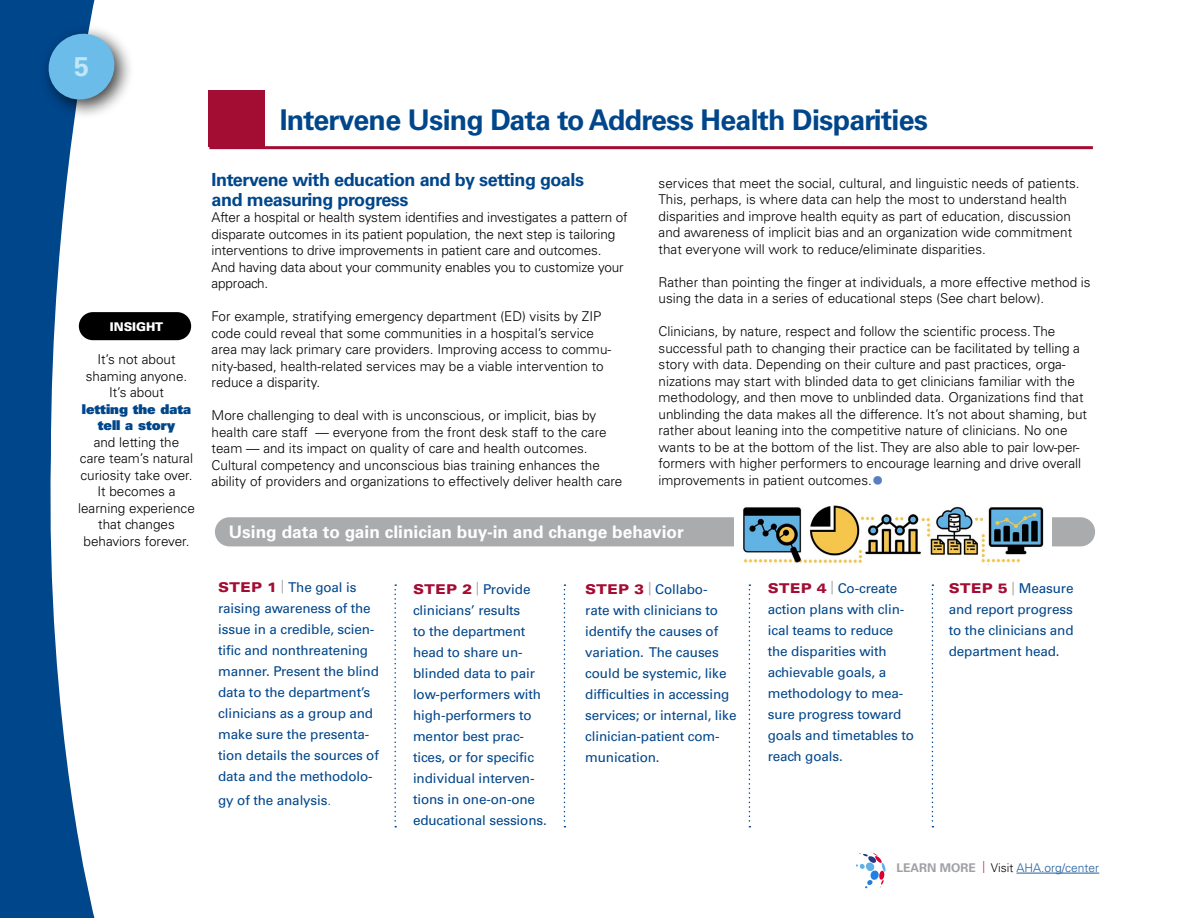
<style>
.page{position:relative;width:1188px;height:918px;background:#fff}
.page>*{position:absolute;margin:0;border:0;box-sizing:border-box;transform-origin:0 0}
.t1{font:700 28.5px "Univers LT Std";letter-spacing:-.025em;color:#00468b}
.t2{font:700 27px "Univers LT Std";color:#bfe7f7}
.t3{font:700 18px/19.5px "Univers LT Std";letter-spacing:-.025em;color:#00468b}
.t4{font:700 17.25px "Univers LT Std";color:#fff}
.t5{font:300 13.5px/16.5px "Univers LT Std";color:#000}
.t6{font:13.5px/21px "Univers LT Std";letter-spacing:-.01em;color:#00468b}
.t7{font:13.5px/16.5px "Univers LT Std X Black";color:#00468b;text-align:center}
.t8{font:300 12px "Univers LT Std";color:#215e9e}
.t9{font:900 12px "Univers LT Std";letter-spacing:-.01em;color:#fff}
.s1{font-size:24px;color:#567ec0}
.s2{font-weight:900;font-stretch:expanded;color:#a30c33}
.s3{color:#a9abac}
.s4{font-weight:300}
.s5{font-weight:700;color:#9fa1a4}
.s6{color:#d2232a}
.s7{color:#000}
</style>
<div class="page">
<div style="left:215px;top:517px;width:880px;height:29px;background:#a9abac;border-radius:15px"></div>
<hr style="left:209px;top:146px;width:884px;height:3px;background:#a30c33">
<div style="left:208px;top:91px;width:57px;height:56px;background:#a30c33"></div>
<div style="left:79px;top:312px;width:112px;height:28px;background:#000;border-radius:14px"></div>
<svg style="left:394px;top:584px;width:2px;height:243px"></svg>
<svg style="left:932px;top:584px;width:1px;height:243px"></svg>
<svg style="left:749px;top:584px;width:1px;height:243px"></svg>
<svg style="left:564px;top:584px;width:1px;height:243px"></svg>
<img style="left:737px;top:505px;width:312px;height:60px">
<hr style="left:1017px;top:873px;width:82px;height:1px;background:#215e9e">
<svg style="left:856px;top:852px;width:30px;height:36px"></svg>
<svg style="left:0;top:0;width:94px;height:918px;fill:#00468b"></svg>
<div style="left:39px;top:24px;width:95px;height:96px;background:#000;opacity:.75"></div>
<svg style="left:45px;top:30px;width:73px;height:73px;background:#63a3cb"></svg>
<h2 class="t2" style="left:74px;top:51px;width:17px">5</h2>
<p class="t9" style="left:110px;top:319px;width:55px">INSIGHT</p>
<p class="t5" style="left:86px;top:351px;width:103px;text-align:center">It’s not about shaming anyone.<br>It’s about</p>
<p class="t7" style="left:82px;top:401px;width:111px">letting the data tell a story</p>
<p class="t5" style="left:78px;top:434px;width:118px;text-align:center">and letting the<br>care team’s natural curiosity take over.<br>It becomes a learning experience that changes behaviors forever.</p>
<h1 class="t1" style="left:280px;top:103px;width:650px">Intervene Using Data to Address Health Disparities</h1>
<h3 class="t3" style="left:212px;top:170px;width:374px">Intervene with education and by setting goals and measuring progress</h3>
<p class="t5" style="left:212px;top:209px;width:417px">After a hospital or health system identifies and investigates a pattern of disparate outcomes in its patient population, the next step is tailoring interventions to drive improvements in patient care and outcomes.<br>And having data about your community enables you to customize your approach.</p>
<p class="t5" style="left:212px;top:308px;width:401px">For example, stratifying emergency department (ED) visits by ZIP code could reveal that some communities in a hospital’s service area may lack primary care providers. Improving access to commu&shy;nity-based, health-related services may be a viable intervention to reduce a disparity.</p>
<p class="t5" style="left:212px;top:407px;width:412px">More challenging to deal with is unconscious, or implicit, bias by health care staff — everyone from the front desk staff to the care team — and its impact on quality of care and health outcomes.<br>Cultural competency and unconscious bias training enhances the ability of providers and organizations to effectively deliver health care</p>
<p class="t5" style="left:659px;top:175px;width:423px">services that meet the social, cultural, and linguistic needs of patients.<br>This, perhaps, is where data can help the most to understand health disparities and improve health equity as part of education, discussion and awareness of implicit bias and an organization wide commitment that everyone will work to reduce/eliminate disparities.</p>
<p class="t5" style="left:659px;top:274px;width:434px">Rather than pointing the finger at individuals, a more effective method is using the data in a series of educational steps (See chart below).</p>
<p class="t5" style="left:659px;top:323px;width:430px">Clinicians, by nature, respect and follow the scientific process. The successful path to changing their practice can be facilitated by telling a story with data. Depending on their culture and past practices, orga&shy;nizations may start with blinded data to get clinicians familiar with the methodology, and then move to unblinded data. Organizations find that unblinding the data makes all the difference. It’s not about shaming, but rather about leaning into the competitive nature of clinicians. No one wants to be at the bottom of the list. They are also able to pair low-per&shy;formers with higher performers to encourage learning and drive overall improvements in patient outcomes.<span class="s1">•</span></p>
<p class="t4" style="left:229px;top:521px;width:457px">Using data to gain clinician buy-in and change behavior</p>
<p class="t6" style="left:218px;top:577px;width:162px"><span class="s2">STEP 1</span> <span class="s3">|</span> The goal is raising awareness of the issue in a credible, scien&shy;tific and nonthreatening manner. Present the blind data to the department’s clinicians as a group and make sure the presenta&shy;tion details the sources of data and the methodolo-</p>
<p class="t6" style="left:218px;top:790px;width:115px">gy of the analysis<span class="s4">.</span></p>
<p class="t6" style="left:413px;top:579px;width:135px"><span class="s2">STEP 2</span> <span class="s3">|</span> Provide clinicians’ results<br>to the department head to share un&shy;blinded data to pair low-performers with high-performers to mentor best prac&shy;tices, or for specific individual interven&shy;tions in one-on-one educational sessions.</p>
<p class="t6" style="left:585px;top:579px;width:153px"><span class="s2">STEP 3</span> <span class="s3">|</span> Collabo-<br>rate with clinicians to identify the causes of variation. The causes could be systemic, like difficulties in accessing services; or internal, like clinician-patient com&shy;munication.</p>
<p class="t6" style="left:768px;top:578px;width:148px"><span class="s2">STEP 4</span> <span class="s3">|</span> Co-create action plans with clin&shy;ical teams to reduce the disparities with achievable goals, a methodology to mea&shy;sure progress toward goals and timetables to reach goals.</p>
<p class="t6" style="left:949px;top:578px;width:126px;text-align:justify"><span class="s2">STEP 5</span> <span class="s3">|</span> Measure and report progress to the clinicians and department head.</p>
<p class="t8" style="left:896px;top:860px;width:204px"><span class="s5">LEARN MORE</span> <span class="s6">|</span> <span class="s7">Visit</span> AHA.org/center</p>
</div>
